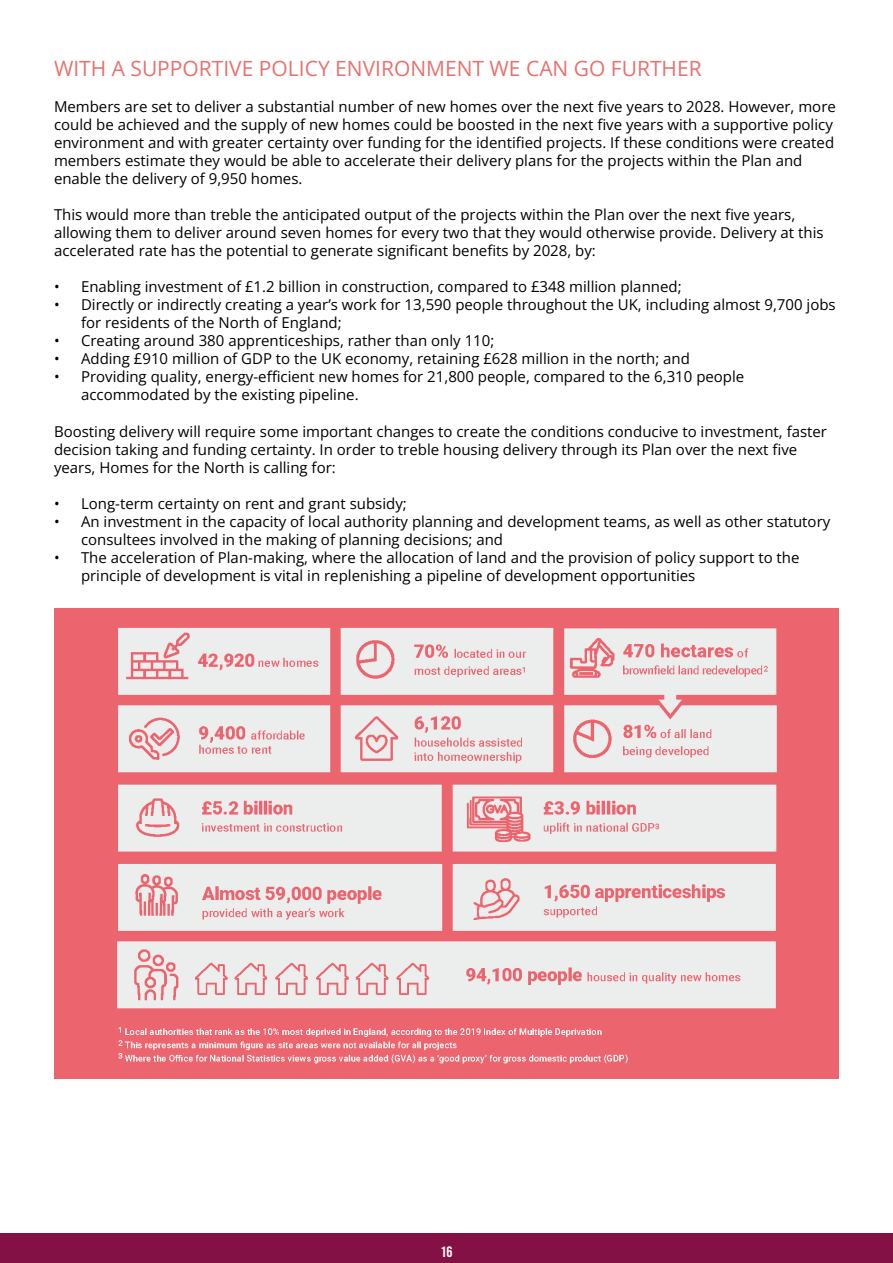
<style>
.page{position:relative;width:893px;height:1263px;background:#fff}
.page>*{position:absolute;margin:0;border:0;box-sizing:border-box;transform-origin:0 0}
.t1{font:300 21px "Open Sans";color:#e8716d}
.t2{font:300 15px/18px "Open Sans";color:#000}
.t3{font:15px "Bebas Neue";color:#fff}
</style>
<div class="page">
<div style="left:0;top:1233px;width:893px;height:30px;background:#831146"></div>
<img style="left:54px;top:609px;width:785px;height:470px">
<h1 class="t1" style="left:54px;top:54px;width:649px">WITH A SUPPORTIVE POLICY ENVIRONMENT WE CAN GO FURTHER</h1>
<p class="t2" style="left:54px;top:98px;width:783px">Members are set to deliver a substantial number of new homes over the next five years to 2028. However, more could be achieved and the supply of new homes could be boosted in the next five years with a supportive policy environment and with greater certainty over funding for the identified projects. If these conditions were created members estimate they would be able to accelerate their delivery plans for the projects within the Plan and enable the delivery of 9,950 homes.</p>
<p class="t2" style="left:54px;top:206px;width:771px">This would more than treble the anticipated output of the projects within the Plan over the next five years, allowing them to deliver around seven homes for every two that they would otherwise provide. Delivery at this accelerated rate has the potential to generate significant benefits by 2028, by:</p>
<p class="t2" style="left:54px;top:278px;width:629px">• Enabling investment of £1.2 billion in construction, compared to £348 million planned;</p>
<p class="t2" style="left:81px;top:296px;width:756px;text-indent:-27px">• Directly or indirectly creating a year’s work for 13,590 people throughout the UK, including almost 9,700 jobs for residents of the North of England;</p>
<p class="t2" style="left:54px;top:332px;width:442px">• Creating around 380 apprenticeships, rather than only 110;</p>
<p class="t2" style="left:54px;top:350px;width:637px">• Adding £910 million of GDP to the UK economy, retaining £628 million in the north; and</p>
<p class="t2" style="left:81px;top:368px;width:665px;text-indent:-27px">• Providing quality, energy-efficient new homes for 21,800 people, compared to the 6,310 people accommodated by the existing pipeline.</p>
<p class="t2" style="left:54px;top:422px;width:775px">Boosting delivery will require some important changes to create the conditions conducive to investment, faster decision taking and funding certainty. In order to treble housing delivery through its Plan over the next five years, Homes for the North is calling for:</p>
<p class="t2" style="left:54px;top:494px;width:354px">• Long-term certainty on rent and grant subsidy;</p>
<p class="t2" style="left:81px;top:512px;width:751px;text-indent:-27px">• An investment in the capacity of local authority planning and development teams, as well as other statutory consultees involved in the making of planning decisions; and</p>
<p class="t2" style="left:81px;top:548px;width:720px;text-indent:-27px">• The acceleration of Plan-making, where the allocation of land and the provision of policy support to the principle of development is vital in replenishing a pipeline of development opportunities</p>
<p class="t3" style="left:440px;top:1244px;width:13px">16</p>
</div>
